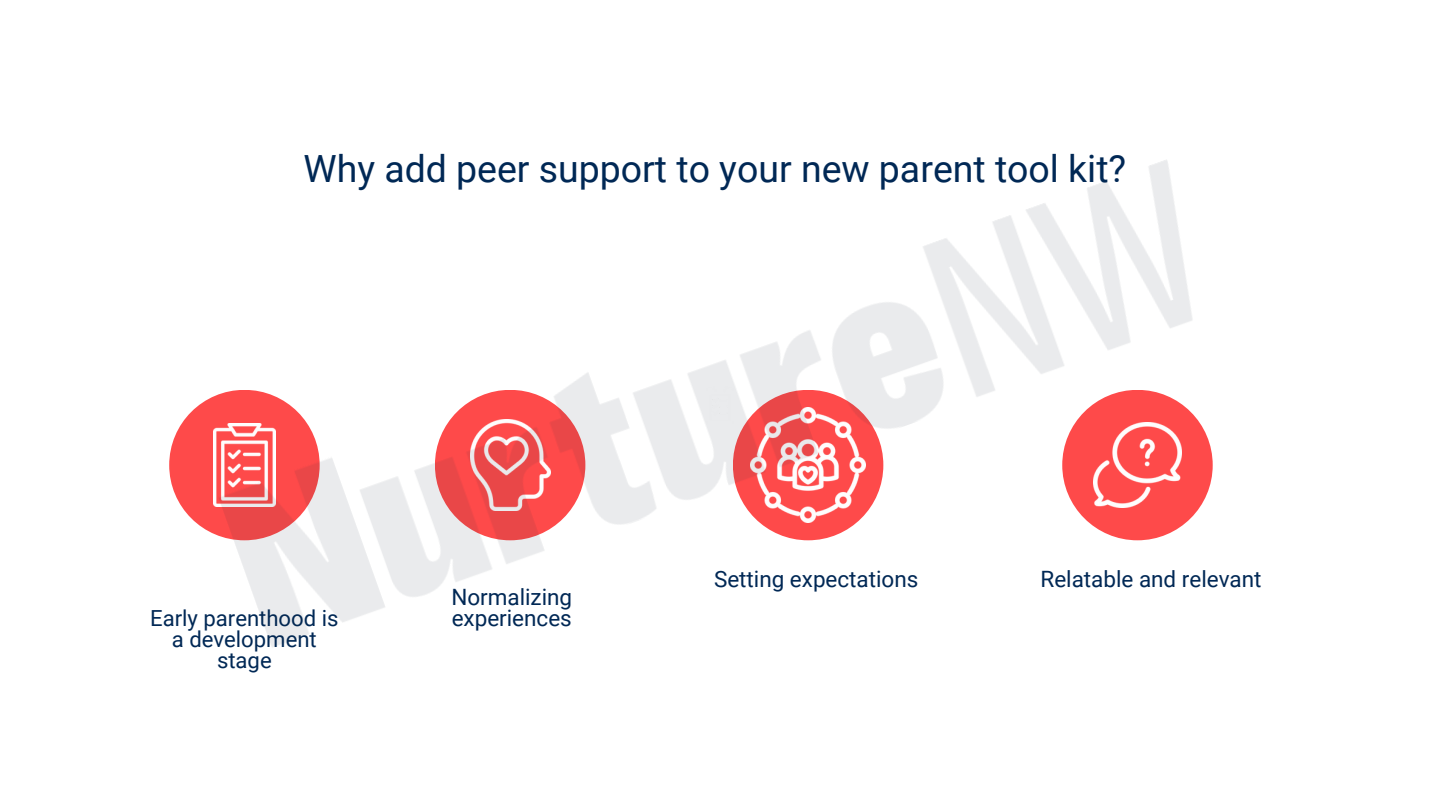
<style>
.page{position:relative;width:1440px;height:810px;background:#fff}
.page>*{position:absolute;margin:0;border:0;box-sizing:border-box;transform-origin:0 0}
.t1{font:37.5px "Roboto";color:#002855}
.t2{font:22.5px/21px "Roboto";color:#002855}
.t3{font:22.1px/21px "Roboto";color:#002855;text-align:center}
</style>
<div class="page">
<div style="left:169px;top:390px;width:151px;height:150px;background:#fe4a4a;border-radius:50%"></div>
<img style="left:214px;top:427px;width:4px;height:79px">
<img style="left:218px;top:160px;width:995px;height:487px">
<p class="t1" style="left:303px;top:147px;width:824px">Why add peer support to your new parent tool kit?</p>
<p class="t3" style="left:150px;top:607px;width:190px">Early parenthood is a development stage</p>
<p class="t2" style="left:451px;top:587px;width:122px">Normalizing experiences</p>
<p class="t2" style="left:714px;top:569px;width:206px">Setting expectations</p>
<p class="t2" style="left:1041px;top:569px;width:223px">Relatable and relevant</p>
</div>
